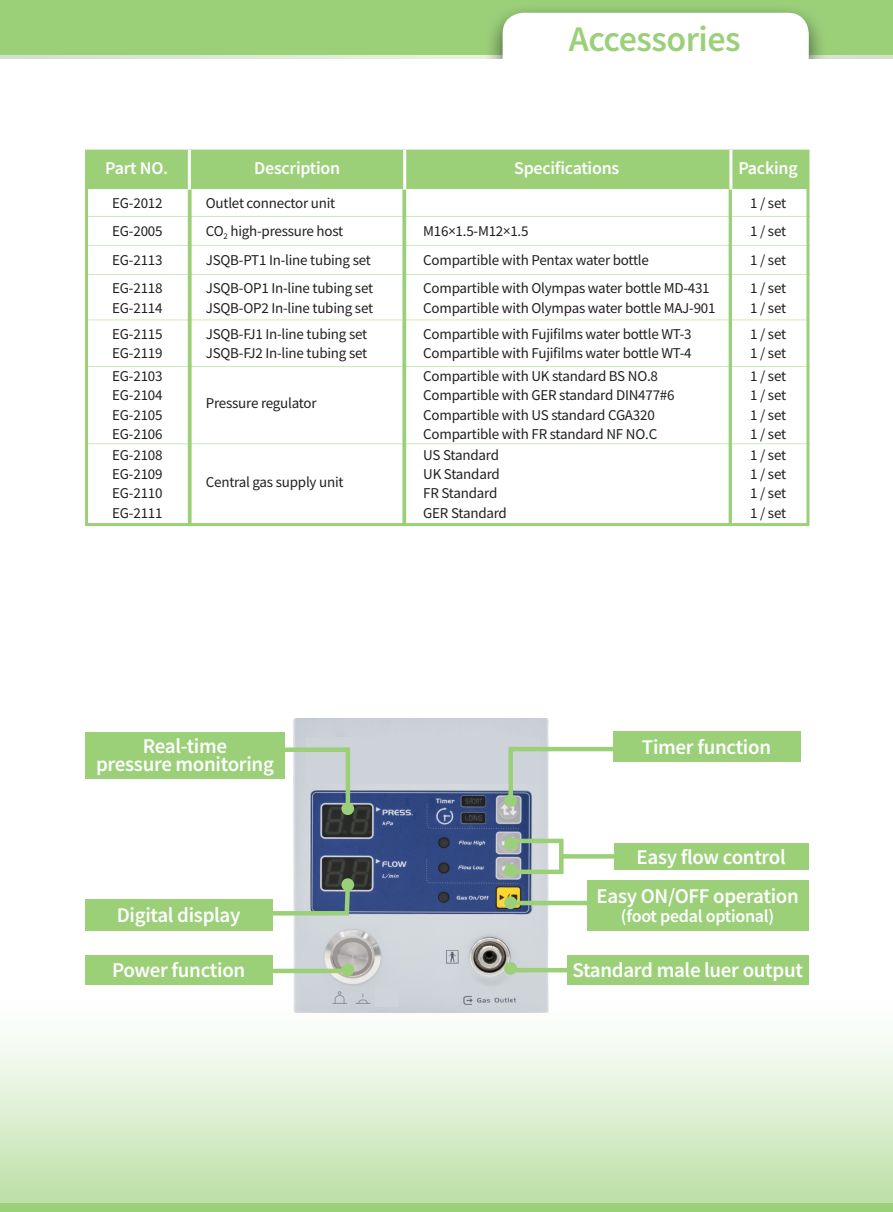
<style>
.page{position:relative;width:893px;height:1212px;background:#fff}
.page>*{position:absolute;margin:0;border:0;box-sizing:border-box;transform-origin:0 0}
.页面标题{font:600 36px "Source Sans Pro";letter-spacing:-.015em;color:#9bd079}
.正文_标题_01{font:600 21px "Source Sans Pro";letter-spacing:-.015em;color:#fff}
.正文_标题_01-2{font:600 18px "Source Sans Pro";letter-spacing:-.015em;color:#fff}
.正文_标题_01-3{font:15px "Source Sans Pro";letter-spacing:-.015em;color:#231f20}
</style>
<div class="page">
<div style="left:0;top:0;width:893px;height:411px;background:#9bd079"></div>
<hr style="left:0;top:55px;width:893px;height:4px;background:#dbe9d4">
<div style="left:484px;top:3px;width:343px;height:84px;background:#231f20;opacity:.75"></div>
<div style="left:503px;top:13px;width:306px;height:46px;background:#fff"></div>
<div style="left:0;top:59px;width:893px;height:1153px;background:#fff"></div>
<div style="left:0;top:1203px;width:893px;height:9px;background:#9bd079"></div>
<div style="left:0;top:996px;width:893px;height:207px;background:linear-gradient(to bottom,#fff,#bfe1a9)"></div>
<img style="left:292px;top:719px;width:258px;height:293px">
<div style="left:376px;top:987px;width:22px;height:20px;background:#d0d4da"></div>
<svg style="left:321px;top:991px;width:49px;height:13px"></svg>
<div style="left:306px;top:737px;width:234px;height:46px;background:#ced3da"></div>
<div style="left:613px;top:732px;width:187px;height:30px;background:#9bd079"></div>
<svg style="left:506px;top:744px;width:107px;height:66px"></svg>
<div style="left:85px;top:732px;width:200px;height:46px;background:#9bd079"></div>
<svg style="left:267px;top:745px;width:85px;height:66px"></svg>
<div style="left:85px;top:899px;width:187px;height:32px;background:#9bd079"></div>
<svg style="left:272px;top:877px;width:81px;height:41px"></svg>
<div style="left:85px;top:955px;width:187px;height:30px;background:#9bd079"></div>
<hr style="left:272px;top:969px;width:77px;height:4px;background:#9bd079">
<div style="left:614px;top:844px;width:195px;height:26px;background:#9bd079"></div>
<div style="left:506px;top:839px;width:58px;height:35px;border:4px solid #9bd079"></div>
<div style="left:561px;top:854px;width:60px;height:5px;background:#9bd079"></div>
<div style="left:587px;top:880px;width:222px;height:51px;background:#9bd079"></div>
<hr style="left:508px;top:901px;width:88px;height:4px;background:#9bd079">
<div style="left:567px;top:955px;width:242px;height:30px;background:#9bd079"></div>
<hr style="left:508px;top:968px;width:62px;height:4px;background:#9bd079">
<div style="left:341px;top:802px;width:13px;height:13px;background:#9bd079;border-radius:50%"></div>
<div style="left:341px;top:878px;width:13px;height:13px;background:#9bd079;border-radius:50%"></div>
<div style="left:341px;top:963px;width:13px;height:13px;background:#9bd079;border-radius:50%"></div>
<div style="left:504px;top:794px;width:13px;height:13px;background:#9bd079;border-radius:50%"></div>
<div style="left:504px;top:837px;width:13px;height:13px;background:#9bd079;border-radius:50%"></div>
<div style="left:504px;top:864px;width:13px;height:12px;background:#9bd079;border-radius:50%"></div>
<div style="left:504px;top:896px;width:13px;height:13px;background:#9bd079;border-radius:50%"></div>
<div style="left:504px;top:962px;width:13px;height:13px;background:#9bd079;border-radius:50%"></div>
<div style="left:86px;top:152px;width:722px;height:37px;background:#9bd079"></div>
<hr style="left:86px;top:216px;width:724px;height:1px;background:#9bd079">
<div style="left:85px;top:150px;width:107px;height:376px;border:3px solid #9bd079"></div>
<div style="left:188px;top:150px;width:217px;height:376px;border:3px solid #9bd079"></div>
<div style="left:403px;top:150px;width:329px;height:376px;border:3px solid #9bd079"></div>
<div style="left:729px;top:150px;width:80px;height:376px;border:3px solid #9bd079"></div>
<hr style="left:86px;top:245px;width:724px;height:1px;background:#9bd079">
<hr style="left:86px;top:274px;width:724px;height:1px;background:#9bd079">
<hr style="left:86px;top:320px;width:724px;height:1px;background:#9bd079">
<hr style="left:86px;top:366px;width:724px;height:1px;background:#9bd079">
<hr style="left:86px;top:443px;width:724px;height:1px;background:#9bd079">
<hr style="left:188px;top:150px;width:3px;height:40px;background:#fff">
<hr style="left:403px;top:150px;width:3px;height:40px;background:#fff">
<div style="left:730px;top:159px;width:76px;height:19px;background:#9bd079"></div>
<hr style="left:729px;top:150px;width:3px;height:40px;background:#fff">
<p class="页面标题" style="left:569px;top:16px;width:173px">Accessories</p>
<p class="正文_标题_01-2" style="left:105px;top:156px;width:64px">Part NO.</p>
<p class="正文_标题_01-2" style="left:254px;top:156px;width:88px">Description</p>
<p class="正文_标题_01-2" style="left:514px;top:156px;width:107px">Specifications</p>
<p class="正文_标题_01-2" style="left:738px;top:156px;width:61px">Packing</p>
<p class="正文_标题_01-3" style="left:112px;top:193px;width:52px">EG-2012</p>
<p class="正文_标题_01-3" style="left:750px;top:193px;width:37px">1 / set</p>
<p class="正文_标题_01-3" style="left:112px;top:222px;width:52px">EG-2005</p>
<p class="正文_标题_01-3" style="left:750px;top:222px;width:37px">1 / set</p>
<p class="正文_标题_01-3" style="left:112px;top:251px;width:52px">EG-2113</p>
<p class="正文_标题_01-3" style="left:750px;top:251px;width:37px">1 / set</p>
<p class="正文_标题_01-3" style="left:112px;top:279px;width:52px">EG-2118</p>
<p class="正文_标题_01-3" style="left:750px;top:279px;width:37px">1 / set</p>
<p class="正文_标题_01-3" style="left:112px;top:298px;width:52px">EG-2114</p>
<p class="正文_标题_01-3" style="left:750px;top:298px;width:37px">1 / set</p>
<p class="正文_标题_01-3" style="left:112px;top:324px;width:52px">EG-2115</p>
<p class="正文_标题_01-3" style="left:750px;top:324px;width:37px">1 / set</p>
<p class="正文_标题_01-3" style="left:112px;top:344px;width:52px">EG-2119</p>
<p class="正文_标题_01-3" style="left:206px;top:393px;width:112px">Pressure regulator</p>
<p class="正文_标题_01-3" style="left:206px;top:193px;width:131px">Outlet connector unit</p>
<p class="正文_标题_01-3" style="left:206px;top:222px;width:139px">CO<sub>2</sub> high-pressure host</p>
<p class="正文_标题_01-3" style="left:206px;top:251px;width:167px">JSQB-PT1 In-line tubing set</p>
<p class="正文_标题_01-3" style="left:206px;top:279px;width:169px">JSQB-OP1 In-line tubing set</p>
<p class="正文_标题_01-3" style="left:206px;top:298px;width:169px">JSQB-OP2 In-line tubing set</p>
<p class="正文_标题_01-3" style="left:206px;top:324px;width:163px">JSQB-FJ1 In-line tubing set</p>
<p class="正文_标题_01-3" style="left:206px;top:344px;width:163px">JSQB-FJ2 In-line tubing set</p>
<p class="正文_标题_01-3" style="left:750px;top:344px;width:37px">1 / set</p>
<p class="正文_标题_01-3" style="left:423px;top:222px;width:107px">M16×1.5-M12×1.5</p>
<p class="正文_标题_01-3" style="left:423px;top:251px;width:227px">Compartible with Pentax water bottle</p>
<p class="正文_标题_01-3" style="left:423px;top:279px;width:288px">Compartible with Olympas water bottle MD-431</p>
<p class="正文_标题_01-3" style="left:423px;top:298px;width:294px">Compartible with Olympas water bottle MAJ-901</p>
<p class="正文_标题_01-3" style="left:423px;top:324px;width:270px">Compartible with Fujifilms water bottle WT-3</p>
<p class="正文_标题_01-3" style="left:423px;top:344px;width:270px">Compartible with Fujifilms water bottle WT-4</p>
<p class="正文_标题_01-3" style="left:423px;top:367px;width:236px">Compartible with UK standard BS NO.8</p>
<p class="正文_标题_01-3" style="left:423px;top:386px;width:253px">Compartible with GER standard DIN477#6</p>
<p class="正文_标题_01-3" style="left:423px;top:405px;width:233px">Compartible with US standard CGA320</p>
<p class="正文_标题_01-3" style="left:423px;top:424px;width:235px">Compartible with FR standard NF NO.C</p>
<p class="正文_标题_01-3" style="left:423px;top:445px;width:77px">US Standard</p>
<p class="正文_标题_01-3" style="left:423px;top:464px;width:78px">UK Standard</p>
<p class="正文_标题_01-3" style="left:423px;top:484px;width:76px">FR Standard</p>
<p class="正文_标题_01-3" style="left:423px;top:503px;width:85px">GER Standard</p>
<p class="正文_标题_01-3" style="left:750px;top:503px;width:37px">1 / set</p>
<p class="正文_标题_01-3" style="left:112px;top:367px;width:52px">EG-2103</p>
<p class="正文_标题_01-3" style="left:750px;top:367px;width:37px">1 / set</p>
<p class="正文_标题_01-3" style="left:112px;top:386px;width:52px">EG-2104</p>
<p class="正文_标题_01-3" style="left:750px;top:386px;width:37px">1 / set</p>
<p class="正文_标题_01-3" style="left:112px;top:405px;width:52px">EG-2105</p>
<p class="正文_标题_01-3" style="left:750px;top:405px;width:37px">1 / set</p>
<p class="正文_标题_01-3" style="left:112px;top:424px;width:52px">EG-2106</p>
<p class="正文_标题_01-3" style="left:750px;top:424px;width:37px">1 / set</p>
<p class="正文_标题_01-3" style="left:112px;top:445px;width:52px">EG-2108</p>
<p class="正文_标题_01-3" style="left:750px;top:445px;width:37px">1 / set</p>
<p class="正文_标题_01-3" style="left:112px;top:464px;width:52px">EG-2109</p>
<p class="正文_标题_01-3" style="left:750px;top:464px;width:37px">1 / set</p>
<p class="正文_标题_01-3" style="left:112px;top:484px;width:52px">EG-2110</p>
<p class="正文_标题_01-3" style="left:750px;top:484px;width:37px">1 / set</p>
<p class="正文_标题_01-3" style="left:112px;top:503px;width:52px">EG-2111</p>
<p class="正文_标题_01-3" style="left:206px;top:472px;width:139px">Central gas supply unit</p>
<p class="正文_标题_01" style="left:143px;top:732px;width:86px">Real-time</p>
<p class="正文_标题_01" style="left:642px;top:733px;width:131px">Timer function</p>
<p class="正文_标题_01" style="left:96px;top:750px;width:179px">pressure monitoring</p>
<p class="正文_标题_01" style="left:117px;top:901px;width:125px">Digital display</p>
<p class="正文_标题_01" style="left:112px;top:956px;width:135px">Power function</p>
<p class="正文_标题_01" style="left:636px;top:843px;width:151px">Easy flow control</p>
<p class="正文_标题_01" style="left:596px;top:882px;width:204px">Easy ON/OFF operation</p>
<p class="正文_标题_01-2" style="left:621px;top:904px;width:155px">(foot pedal optional)</p>
<p class="正文_标题_01" style="left:573px;top:956px;width:232px">Standard male luer output</p>
</div>
